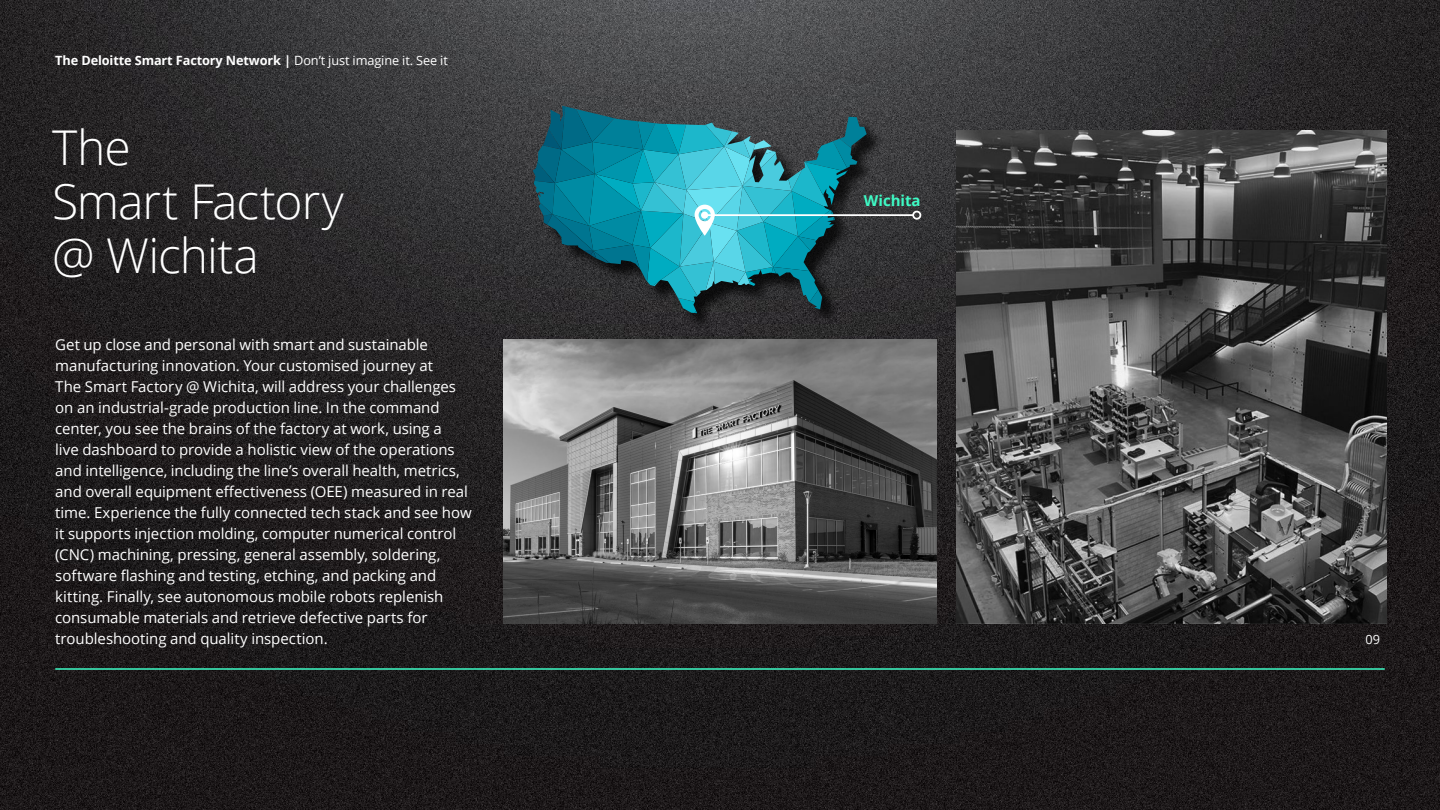
<style>
.page{position:relative;width:1440px;height:810px;background:#fff}
.page>*{position:absolute;margin:0;border:0;box-sizing:border-box;transform-origin:0 0}
.t1{font:300 48px/54px "Open Sans";letter-spacing:-.02em;color:#fff}
.t2{font:15px/21px "Open Sans";letter-spacing:-.005em;color:#fff}
.t3{font:700 15px "Open Sans";letter-spacing:-.005em;color:#3efac5}
.t4{font:700 12.75px "Open Sans";letter-spacing:-.01em;color:#fff}
.t5{font:12.75px "Open Sans";color:#fff}
.s1{font-weight:400}
</style>
<div class="page">
<img style="left:0;top:0;width:1440px;height:810px">
<hr style="left:55px;top:668px;width:1330px;height:2px;background:#3efac5">
<div style="left:536px;top:109px;width:349px;height:222px;background:#000;opacity:.75"></div>
<img style="left:956px;top:131px;width:430px;height:492px">
<img style="left:504px;top:339px;width:432px;height:284px">
<hr style="left:705px;top:214px;width:208px;height:2px;background:#fff">
<div style="left:912px;top:211px;width:9px;height:9px;border:2px solid #fff;border-radius:50%"></div>
<svg style="left:533px;top:106px;width:334px;height:207px;background:#267683"></svg>
<p class="t4" style="left:55px;top:51px;width:394px">The Deloitte Smart Factory Network | <span class="s1">Don’t just imagine it. See it</span></p>
<h1 class="t1" style="left:52px;top:119px;width:293px">The<br>Smart Factory @ Wichita</h1>
<p class="t2" style="left:55px;top:334px;width:418px">Get up close and personal with smart and sustainable manufacturing innovation. Your customised journey at<br>The Smart Factory @ Wichita, will address your challenges on an industrial-grade production line. In the command center, you see the brains of the factory at work, using a<br>live dashboard to provide a holistic view of the operations and intelligence, including the line’s overall health, metrics, and overall equipment effectiveness (OEE) measured in real time. Experience the fully connected tech stack and see how it supports injection molding, computer numerical control (CNC) machining, pressing, general assembly, soldering, software flashing and testing, etching, and packing and kitting. Finally, see autonomous mobile robots replenish consumable materials and retrieve defective parts for troubleshooting and quality inspection.</p>
<p class="t3" style="left:864px;top:190px;width:58px">Wichita</p>
<p class="t5" style="left:1365px;top:631px;width:16px">09</p>
</div>
